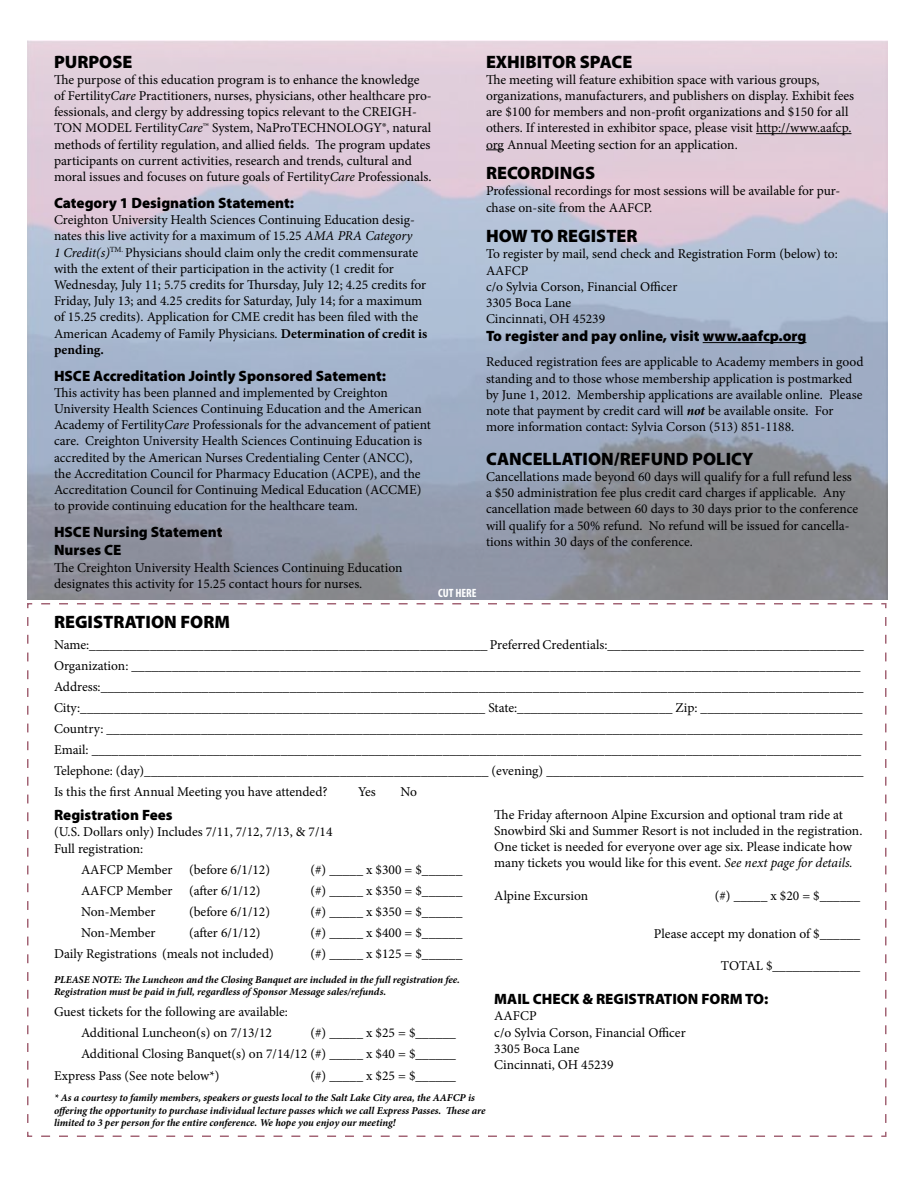
<style>
.page{position:relative;width:918px;height:1188px;background:#fff}
.page>*{position:absolute;margin:0;border:0;box-sizing:border-box;transform-origin:0 0}
.t1{font:900 18px "Myriad Pro";color:#000}
.t2{font:900 15px/18px "Myriad Pro";color:#000}
.t3{font:13.5px/16.2px "Minion Pro";color:#000}
.t4{font:700 condensed 12px "Myriad Pro";color:#fff}
.t5{font:italic 700 10.5px/12.6px "Minion Pro";letter-spacing:-.005em;color:#000}
.s1{font-style:italic}
.s2{font-weight:700}
.s3{font-weight:700;font-style:italic}
</style>
<div class="page">
<img style="left:27px;top:40px;width:861px;height:559px">
<hr style="left:756px;top:133px;width:95px;height:1px;background:#000">
<svg style="left:486px;top:150px;width:18px;height:1px"></svg>
<hr style="left:703px;top:342px;width:103px;height:1px;background:#000">
<svg style="left:27px;top:603px;width:860px;height:534px"></svg>
<h1 class="t1" style="left:54px;top:51px;width:80px">PURPOSE</h1>
<p class="t3" style="left:54px;top:71px;width:379px">The purpose of this education program is to enhance the knowledge of Fertility<span class="s1">Care</span> Practitioners, nurses, physicians, other healthcare pro&shy;fessionals, and clergy by addressing topics relevant to the CREIGH-TON MODEL Fertility<span class="s1">Care</span>™ System, NaProTECHNOLOGY®, natural methods of fertility regulation, and allied fields. The program updates participants on current activities, research and trends, cultural and moral issues and focuses on future goals of Fertility<span class="s1">Care</span> Professionals.</p>
<p class="t2" style="left:54px;top:194px;width:242px">Category 1 Designation Statement:</p>
<p class="t3" style="left:54px;top:212px;width:375px">Creighton University Health Sciences Continuing Education desig&shy;nates this live activity for a maximum of 15.25 <span class="s1">AMA PRA Category<br>1 Credit(s)</span><sup>TM.</sup> Physicians should claim only the credit commensurate with the extent of their participation in the activity (1 credit for Wednesday, July 11; 5.75 credits for Thursday, July 12; 4.25 credits for Friday, July 13; and 4.25 credits for Saturday, July 14; for a maximum of 15.25 credits). Application for CME credit has been filed with the American Academy of Family Physicians. <span class="s2">Determination of credit is pending.</span></p>
<p class="t2" style="left:54px;top:367px;width:334px">HSCE Accreditation Jointly Sponsored Satement:</p>
<p class="t3" style="left:54px;top:385px;width:378px">This activity has been planned and implemented by Creighton University Health Sciences Continuing Education and the American Academy of Fertility<span class="s1">Care</span> Professionals for the advancement of patient care. Creighton University Health Sciences Continuing Education is accredited by the American Nurses Credentialing Center (ANCC), the Accreditation Council for Pharmacy Education (ACPE), and the Accreditation Council for Continuing Medical Education (ACCME) to provide continuing education for the healthcare team.</p>
<p class="t2" style="left:54px;top:523px;width:170px">HSCE Nursing Statement<br>Nurses CE</p>
<p class="t3" style="left:54px;top:559px;width:350px">The Creighton University Health Sciences Continuing Education designates this activity for 15.25 contact hours for nurses.</p>
<p class="t4" style="left:438px;top:586px;width:40px">CUT HERE</p>
<h1 class="t1" style="left:486px;top:51px;width:148px">EXHIBITOR SPACE</h1>
<p class="t3" style="left:486px;top:71px;width:370px">The meeting will feature exhibition space with various groups, organizations, manufacturers, and publishers on display. Exhibit fees are $100 for members and non-profit organizations and $150 for all others. If interested in exhibitor space, please visit http://www.aafcp. org Annual Meeting section for an application.</p>
<h1 class="t1" style="left:486px;top:163px;width:111px">RECORDINGS</h1>
<p class="t3" style="left:486px;top:183px;width:356px">Professional recordings for most sessions will be available for pur&shy;chase on-site from the AAFCP.</p>
<h1 class="t1" style="left:486px;top:226px;width:153px">HOW TO REGISTER</h1>
<p class="t3" style="left:486px;top:246px;width:353px">To register by mail, send check and Registration Form (below) to:<br>AAFCP<br>c/o Sylvia Corson, Financial Officer<br>3305 Boca Lane<br>Cincinnati, OH 45239</p>
<p class="t2" style="left:486px;top:327px;width:322px">To register and pay online, visit www.aafcp.org</p>
<p class="t3" style="left:486px;top:354px;width:379px">Reduced registration fees are applicable to Academy members in good standing and to those whose membership application is postmarked by June 1, 2012. Membership applications are available online. Please note that payment by credit card will <span class="s3">not</span> be available onsite. For more information contact: Sylvia Corson (513) 851-1188.</p>
<h1 class="t1" style="left:486px;top:448px;width:269px">CANCELLATION/REFUND POLICY</h1>
<p class="t3" style="left:486px;top:469px;width:374px">Cancellations made beyond 60 days will qualify for a full refund less a $50 administration fee plus credit card charges if applicable. Any cancellation made between 60 days to 30 days prior to the conference will qualify for a 50% refund. No refund will be issued for cancella&shy;tions within 30 days of the conference.</p>
<h1 class="t1" style="left:54px;top:611px;width:178px">REGISTRATION FORM</h1>
<p class="t3" style="left:54px;top:634px;width:812px;line-height:21px">Name:___________________________________________________________ Preferred Credentials:______________________________________ Organization: ____________________________________________________________________________________________________________ Address:_________________________________________________________________________________________________________________ City:____________________________________________________________ State:_______________________ Zip: ________________________ Country: ________________________________________________________________________________________________________________ Email: __________________________________________________________________________________________________________________ Telephone: (day)___________________________________________________ (evening) _______________________________________________ Is this the first Annual Meeting you have attended?</p>
<p class="t3" style="left:358px;top:783px;width:19px">Yes</p>
<p class="t3" style="left:400px;top:783px;width:18px">No</p>
<p class="t2" style="left:54px;top:806px;width:120px">Registration Fees</p>
<p class="t3" style="left:54px;top:824px;width:280px">(U.S. Dollars only) Includes 7/11, 7/12, 7/13, &amp; 7/14<br>Full registration:</p>
<p class="t3" style="left:81px;top:861px;width:191px">AAFCP Member (before 6/1/12)</p>
<p class="t3" style="left:310px;top:861px;width:153px">(#) _____ x $300 = $______</p>
<p class="t3" style="left:81px;top:882px;width:181px">AAFCP Member (after 6/1/12)</p>
<p class="t3" style="left:310px;top:882px;width:153px">(#) _____ x $350 = $______</p>
<p class="t3" style="left:81px;top:903px;width:76px">Non-Member</p>
<p class="t3" style="left:189px;top:903px;width:83px">(before 6/1/12)</p>
<p class="t3" style="left:310px;top:903px;width:153px">(#) _____ x $350 = $______</p>
<p class="t3" style="left:81px;top:924px;width:76px">Non-Member</p>
<p class="t3" style="left:189px;top:924px;width:73px">(after 6/1/12)</p>
<p class="t3" style="left:310px;top:924px;width:153px">(#) _____ x $400 = $______</p>
<p class="t3" style="left:54px;top:945px;width:221px">Daily Registrations (meals not included)</p>
<p class="t3" style="left:310px;top:945px;width:153px">(#) _____ x $125 = $______</p>
<p class="t5" style="left:54px;top:973px;width:407px">PLEASE NOTE: The Luncheon and the Closing Banquet are included in the full registration fee.<br>Registration must be paid in full, regardless of Sponsor Message sales/refunds.</p>
<p class="t3" style="left:81px;top:1002px;width:209px;line-height:21px;text-indent:-27px">Guest tickets for the following are available:<br>Additional Luncheon(s) on 7/13/12</p>
<p class="t3" style="left:310px;top:1025px;width:147px">(#) _____ x $25 = $______</p>
<p class="t3" style="left:81px;top:1046px;width:377px">Additional Closing Banquet(s) on 7/14/12 (#) _____ x $40 = $______</p>
<p class="t3" style="left:54px;top:1067px;width:167px">Express Pass (See note below*)</p>
<p class="t3" style="left:310px;top:1067px;width:147px">(#) _____ x $25 = $______</p>
<p class="t5" style="left:54px;top:1091px;width:433px">* As a courtesy to family members, speakers or guests local to the Salt Lake City area, the AAFCP is offering the opportunity to purchase individual lecture passes which we call Express Passes. These are limited to 3 per person for the entire conference. We hope you enjoy our meeting!</p>
<p class="t3" style="left:494px;top:807px;width:370px">The Friday afternoon Alpine Excursion and optional tram ride at Snowbird Ski and Summer Resort is not included in the registration.<br>One ticket is needed for everyone over age six. Please indicate how many tickets you would like for this event. <span class="s1">See next page for details.</span></p>
<p class="t3" style="left:494px;top:888px;width:95px">Alpine Excursion</p>
<p class="t3" style="left:715px;top:888px;width:147px">(#) _____ x $20 = $______</p>
<p class="t3" style="left:654px;top:925px;width:208px">Please accept my donation of $______</p>
<p class="t3" style="left:721px;top:958px;width:141px">TOTAL $_____________</p>
<p class="t2" style="left:494px;top:990px;width:276px">MAIL CHECK &amp; REGISTRATION FORM TO:</p>
<p class="t3" style="left:494px;top:1008px;width:193px">AAFCP<br>c/o Sylvia Corson, Financial Officer<br>3305 Boca Lane<br>Cincinnati, OH 45239</p>
</div>
